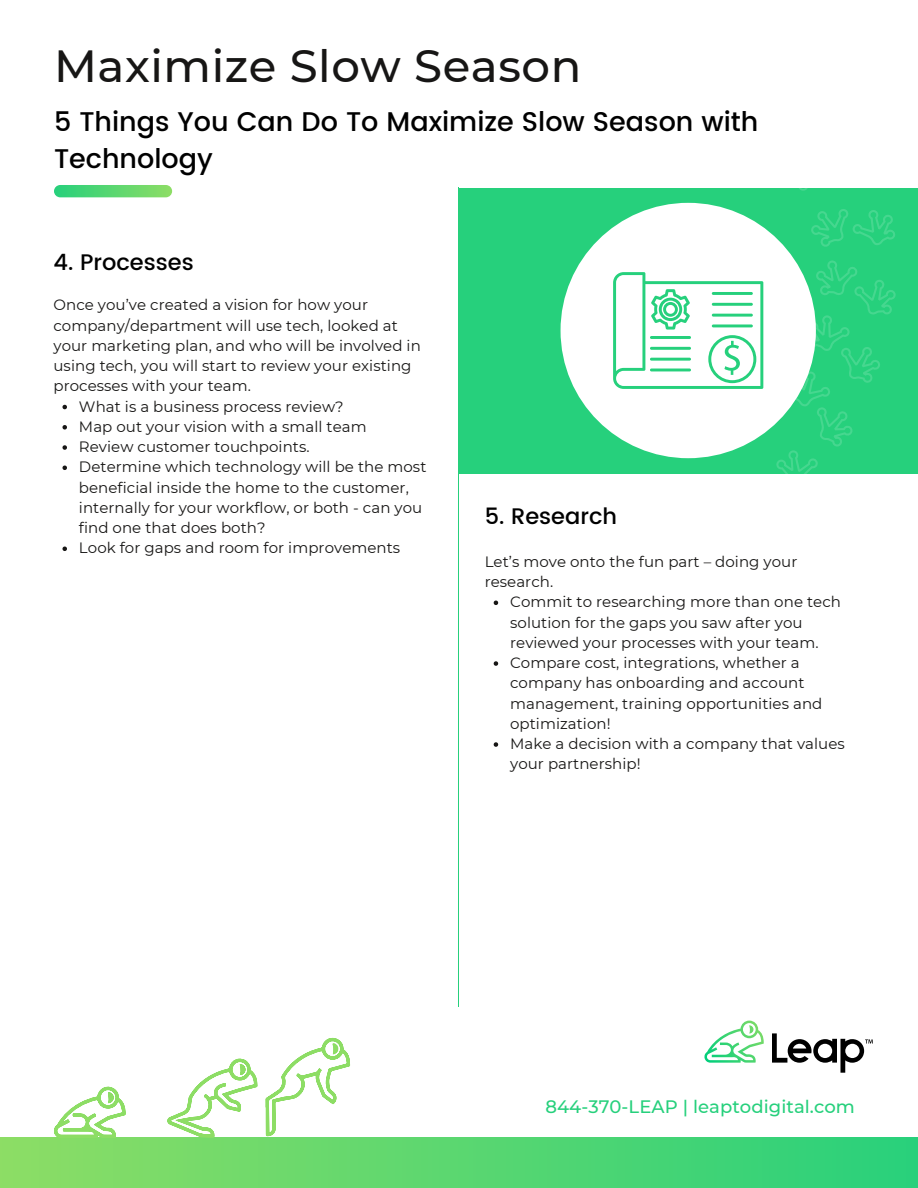
<style>
.page{position:relative;width:918px;height:1188px;background:#fff}
.page>*{position:absolute;margin:0;border:0;box-sizing:border-box;transform-origin:0 0}
.t1{font:500 45px "Montserrat";letter-spacing:.015em;color:#171615}
.t2{font:500 27px/37.2px "Poppins";color:#000}
.t3{font:500 22.5px "Poppins";color:#000}
.t4{font:500 18px "Montserrat";letter-spacing:.005em;color:#26d07c}
.t5{font:15px/20.2px "Montserrat";letter-spacing:.005em;color:#171615}
</style>
<div class="page">
<div style="left:459px;top:188px;width:459px;height:286px;background:#26d07c"></div>
<svg style="left:704px;top:1021px;width:60px;height:42px"></svg>
<svg style="left:772px;top:1033px;width:101px;height:40px"></svg>
<div style="left:0;top:1138px;width:918px;height:49px;background:linear-gradient(to right,#8ddd65,#28d07b)"></div>
<svg style="left:167px;top:1037px;width:183px;height:100px"></svg>
<svg style="left:54px;top:1086px;width:72px;height:52px"></svg>
<svg style="left:799px;top:188px;width:9px;height:3px"></svg>
<svg style="left:811px;top:209px;width:84px;height:38px"></svg>
<svg style="left:776px;top:260px;width:120px;height:213px"></svg>
<svg style="left:54px;top:185px;width:118px;height:12px"></svg>
<hr style="left:459px;top:188px;width:1px;height:819px;background:#26d07c">
<div style="left:561px;top:203px;width:255px;height:255px;background:#fff;border-radius:50%"></div>
<svg style="left:613px;top:272px;width:150px;height:117px"></svg>
<svg style="left:62px;top:405px;width:5px;height:4px"></svg>
<svg style="left:62px;top:425px;width:5px;height:5px"></svg>
<svg style="left:62px;top:445px;width:5px;height:5px"></svg>
<svg style="left:62px;top:466px;width:5px;height:4px"></svg>
<svg style="left:62px;top:547px;width:5px;height:4px"></svg>
<svg style="left:494px;top:601px;width:4px;height:4px"></svg>
<svg style="left:494px;top:661px;width:4px;height:5px"></svg>
<svg style="left:494px;top:742px;width:4px;height:5px"></svg>
<p class="t1" style="left:54px;top:39px;width:529px">Maximize Slow Season</p>
<p class="t2" style="left:54px;top:103px;width:706px">5 Things You Can Do To Maximize Slow Season with<br>Technology</p>
<p class="t3" style="left:53px;top:249px;width:142px">4. Processes</p>
<p class="t5" style="left:53px;top:295px;width:369px">Once you’ve created a vision for how your company/department will use tech, looked at your marketing plan, and who will be involved in using tech, you will start to review your existing processes with your team.</p>
<p class="t5" style="left:79px;top:396px;width:266px">What is a business process review?</p>
<p class="t5" style="left:79px;top:416px;width:289px">Map out your vision with a small team</p>
<p class="t5" style="left:79px;top:437px;width:232px">Review customer touchpoints.</p>
<p class="t5" style="left:79px;top:457px;width:349px">Determine which technology will be the most beneficial inside the home to the customer, internally for your workflow, or both - can you find one that does both?</p>
<p class="t5" style="left:79px;top:538px;width:323px">Look for gaps and room for improvements</p>
<p class="t3" style="left:485px;top:504px;width:134px">5. Research</p>
<p class="t5" style="left:485px;top:551px;width:314px">Let’s move onto the fun part – doing your research.</p>
<p class="t5" style="left:510px;top:592px;width:332px">Commit to researching more than one tech solution for the gaps you saw after you reviewed your processes with your team.</p>
<p class="t5" style="left:510px;top:653px;width:314px">Compare cost, integrations, whether a company has onboarding and account management, training opportunities and optimization!</p>
<p class="t5" style="left:510px;top:734px;width:336px">Make a decision with a company that values your partnership!</p>
<p class="t4" style="left:545px;top:1096px;width:311px">844-370-LEAP | leaptodigital.com</p>
</div>
